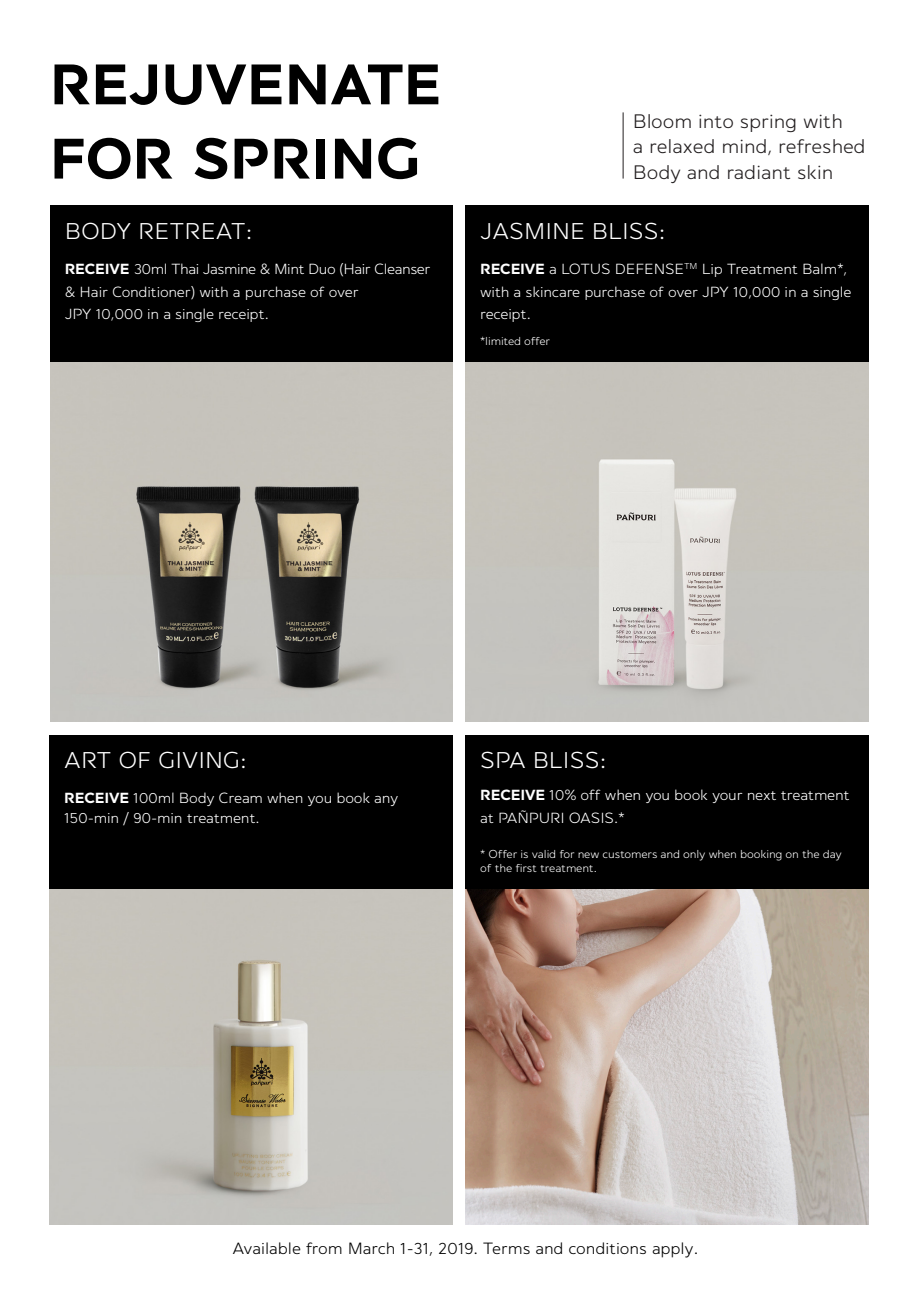
<style>
.page{position:relative;width:918px;height:1290px;background:#fff}
.page>*{position:absolute;margin:0;border:0;box-sizing:border-box;transform-origin:0 0}
.t1{font:700 61.25px "Panpuri Sans";color:#000}
.t2{font:300 24.5px "Panpuri Sans";color:#fff}
.t3{font:300 21px "Panpuri Sans";color:#231f20}
.t4{font:300 17.5px "Panpuri Sans";letter-spacing:-.005em;color:#000}
.t5{font:300 15.75px/22.8px "Panpuri Sans";letter-spacing:-.02em;color:#fff}
.t6{font:300 12.25px/14px "Panpuri Sans";letter-spacing:-.015em;color:#fff}
.s1{font-weight:700}
</style>
<div class="page">
<img style="left:465px;top:889px;width:403px;height:336px">
<img style="left:50px;top:889px;width:403px;height:336px">
<div style="left:50px;top:206px;width:403px;height:156px;background:#000"></div>
<hr style="left:623px;top:112px;width:1px;height:67px;background:#231f20">
<div style="left:465px;top:206px;width:403px;height:156px;background:#000"></div>
<div style="left:49px;top:735px;width:404px;height:154px;background:#000"></div>
<div style="left:465px;top:735px;width:403px;height:154px;background:#000"></div>
<img style="left:465px;top:362px;width:403px;height:360px">
<img style="left:50px;top:362px;width:403px;height:360px">
<p class="t1" style="left:50px;top:49px;width:393px">REJUVENATE</p>
<p class="t1" style="left:50px;top:124px;width:372px">FOR SPRING</p>
<p class="t2" style="left:65px;top:218px;width:189px">BODY RETREAT:</p>
<p class="t5" style="left:65px;top:257px;width:367px"><span class="s1">RECEIVE</span> 30ml Thai Jasmine &amp; Mint Duo (Hair Cleanser &amp; Hair Conditioner) with a purchase of over<br>JPY 10,000 in a single receipt.</p>
<p class="t3" style="left:633px;top:110px;width:212px">Bloom into spring with</p>
<p class="t3" style="left:633px;top:135px;width:234px">a relaxed mind, refreshed</p>
<p class="t3" style="left:633px;top:160px;width:202px">Body and radiant skin</p>
<p class="t2" style="left:480px;top:218px;width:187px">JASMINE BLISS:</p>
<p class="t5" style="left:480px;top:257px;width:373px"><span class="s1">RECEIVE</span> a LOTUS DEFENSE<sup>TM</sup> Lip Treatment Balm*, with a skincare purchase of over JPY 10,000 in a single receipt.</p>
<p class="t6" style="left:480px;top:334px;width:71px">*limited offer</p>
<p class="t2" style="left:64px;top:747px;width:184px">ART OF GIVING:</p>
<p class="t5" style="left:64px;top:787px;width:336px"><span class="s1">RECEIVE</span> 100ml Body Cream when you book any</p>
<p class="t5" style="left:64px;top:806px;width:197px">150-min / 90-min treatment.</p>
<p class="t2" style="left:480px;top:747px;width:128px">SPA BLISS:</p>
<p class="t5" style="left:480px;top:783px;width:371px"><span class="s1">RECEIVE</span> 10% off when you book your next treatment at PAÑPURI OASIS.*</p>
<p class="t6" style="left:480px;top:846px;width:363px">* Offer is valid for new customers and only when booking on the day of the first treatment.</p>
<p class="t4" style="left:232px;top:1238px;width:467px">Available from March 1-31, 2019. Terms and conditions apply.</p>
</div>
